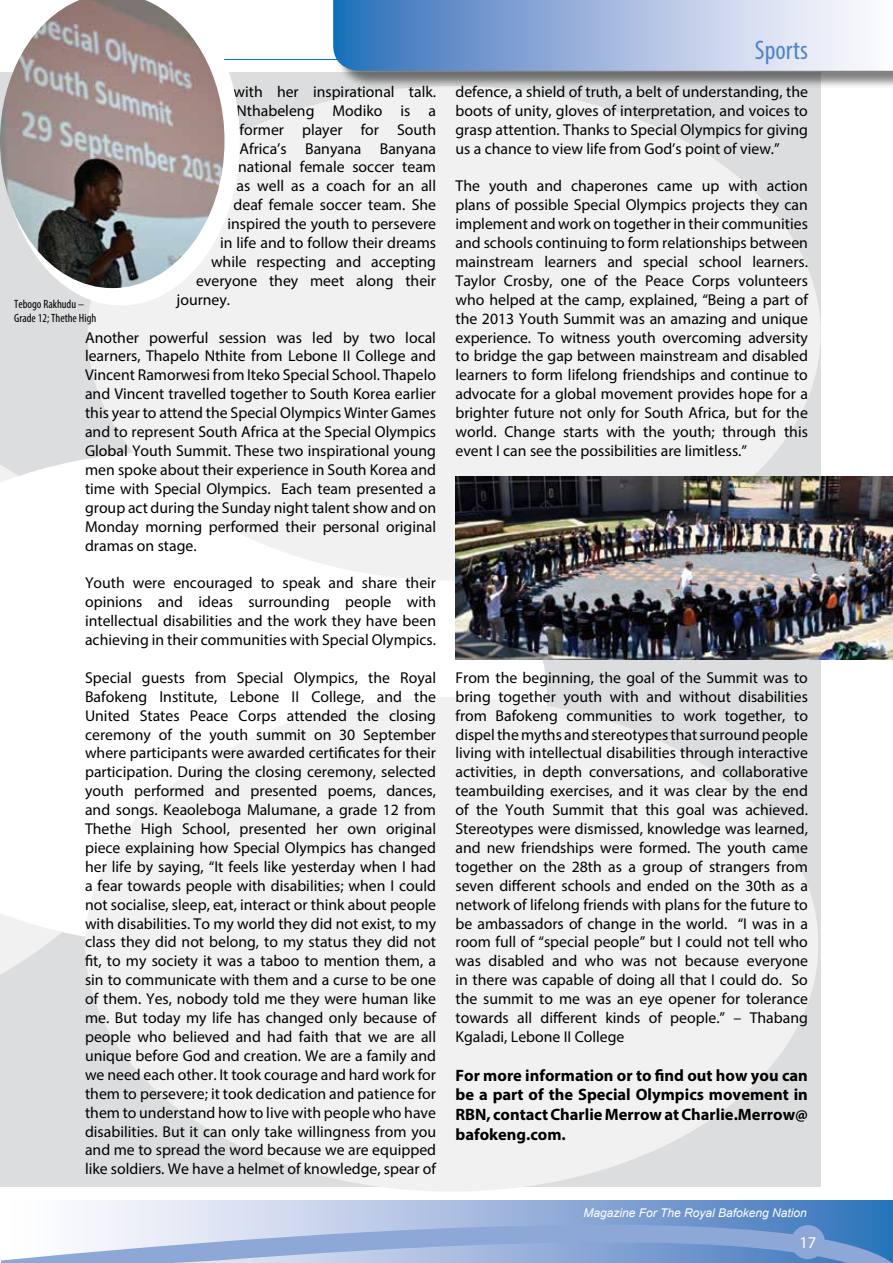
<style>
.page{position:relative;width:893px;height:1263px;background:#fff}
.page>*{position:absolute;margin:0;border:0;box-sizing:border-box;transform-origin:0 0}
.t1{font:condensed 27px "Myriad Pro";color:#5084c3}
.t2{font:700 16.5px/19.8px "Myriad Pro";color:#000;text-align:justify}
.t3{font:16.5px "Myriad Pro";color:#fff}
.t4{font:15.75px/18.9px "Myriad Pro";color:#000;text-align:justify}
.t5{font:italic 12px "Arial";color:#fff}
.t6{font:condensed 12px/14.4px "Myriad Pro";color:#000}
</style>
<div class="page">
<svg style="left:2px;top:1200px;width:891px;height:63px;background:#a1b9de"></svg>
<div style="left:791px;top:1225px;width:34px;height:34px;background:#8da8d7;border-radius:50%"></div>
<hr style="left:85px;top:59px;width:808px;height:1px;background:#0271b8">
<div style="left:0;top:72px;width:821px;height:1114px;background:#dcddde"></div>
<svg style="left:1px;top:386px;width:130px;height:666px"></svg>
<div style="left:0;top:451px;width:547px;height:494px;background:#fff"></div>
<div style="left:85px;top:697px;width:733px;height:494px;background:#f1f1f2;border-radius:50%"></div>
<div style="left:88px;top:86px;width:733px;height:494px;background:#f1f1f2;border-radius:50%"></div>
<div style="left:335px;top:0;width:558px;height:90px;background:#000;opacity:.5"></div>
<svg style="left:333px;top:0;width:560px;height:71px;background:#9fb9de"></svg>
<img style="left:0;top:922px;width:1px;height:278px">
<svg style="left:68px;top:72px;width:172px;height:233px"></svg>
<img style="left:0;top:0;width:225px;height:288px">
<img style="left:455px;top:477px;width:438px;height:182px">
<p class="t4" style="left:234px;top:82px;width:204px">with her inspirational talk.</p>
<p class="t4" style="left:237px;top:101px;width:201px">Nthabeleng Modiko is a</p>
<p class="t4" style="left:240px;top:120px;width:198px">former player for South</p>
<p class="t4" style="left:240px;top:139px;width:198px">Africa’s Banyana Banyana</p>
<p class="t4" style="left:238px;top:157px;width:200px">national female soccer team</p>
<p class="t4" style="left:237px;top:176px;width:201px">as well as a coach for an all</p>
<p class="t4" style="left:234px;top:195px;width:204px">deaf female soccer team. She</p>
<p class="t4" style="left:228px;top:214px;width:210px">inspired the youth to persevere</p>
<p class="t4" style="left:220px;top:233px;width:217px">in life and to follow their dreams</p>
<p class="t4" style="left:211px;top:252px;width:227px">while respecting and accepting</p>
<p class="t4" style="left:196px;top:271px;width:242px">everyone they meet along their</p>
<p class="t4" style="left:177px;top:290px;width:55px">journey.</p>
<p class="t4" style="left:85px;top:328px;width:353px">Another powerful session was led by two local learners, Thapelo Nthite from Lebone II College and Vincent Ramorwesi from Iteko Special School. Thapelo and Vincent travelled together to South Korea earlier this year to attend the Special Olympics Winter Games and to represent South Africa at the Special Olympics Global Youth Summit. These two inspirational young men spoke about their experience in South Korea and time with Special Olympics. Each team presented a group act during the Sunday night talent show and on Monday morning performed their personal original dramas on stage.</p>
<p class="t4" style="left:85px;top:573px;width:353px">Youth were encouraged to speak and share their opinions and ideas surrounding people with intellectual disabilities and the work they have been achieving in their communities with Special Olympics.</p>
<p class="t4" style="left:85px;top:668px;width:353px">Special guests from Special Olympics, the Royal Bafokeng Institute, Lebone II College, and the United States Peace Corps attended the closing ceremony of the youth summit on 30 September where participants were awarded certificates for their participation. During the closing ceremony, selected youth performed and presented poems, dances, and songs. Keaoleboga Malumane, a grade 12 from Thethe High School, presented her own original piece explaining how Special Olympics has changed her life by saying, “It feels like yesterday when I had a fear towards people with disabilities; when I could not socialise, sleep, eat, interact or think about people with disabilities. To my world they did not exist, to my class they did not belong, to my status they did not fit, to my society it was a taboo to mention them, a sin to communicate with them and a curse to be one of them. Yes, nobody told me they were human like me. But today my life has changed only because of people who believed and had faith that we are all unique before God and creation. We are a family and we need each other. It took courage and hard work for them to persevere; it took dedication and patience for them to understand how to live with people who have disabilities. But it can only take willingness from you and me to spread the word because we are equipped like soldiers. We have a helmet of knowledge, spear of</p>
<p class="t6" style="left:14px;top:296px;width:84px">Tebogo Rakhudu –<br>Grade 12; Thethe High</p>
<h1 class="t1" style="left:755px;top:34px;width:54px">Sports</h1>
<p class="t4" style="left:455px;top:82px;width:354px">defence, a shield of truth, a belt of understanding, the boots of unity, gloves of interpretation, and voices to grasp attention. Thanks to Special Olympics for giving us a chance to view life from God’s point of view.”</p>
<p class="t4" style="left:455px;top:176px;width:354px">The youth and chaperones came up with action plans of possible Special Olympics projects they can implement and work on together in their communities and schools continuing to form relationships between mainstream learners and special school learners.<br>Taylor Crosby, one of the Peace Corps volunteers who helped at the camp, explained, “Being a part of the 2013 Youth Summit was an amazing and unique experience. To witness youth overcoming adversity to bridge the gap between mainstream and disabled learners to form lifelong friendships and continue to advocate for a global movement provides hope for a brighter future not only for South Africa, but for the world. Change starts with the youth; through this event I can see the possibilities are limitless.”</p>
<p class="t4" style="left:455px;top:668px;width:354px">From the beginning, the goal of the Summit was to bring together youth with and without disabilities from Bafokeng communities to work together, to dispel the myths and stereotypes that surround people living with intellectual disabilities through interactive activities, in depth conversations, and collaborative teambuilding exercises, and it was clear by the end of the Youth Summit that this goal was achieved.<br>Stereotypes were dismissed, knowledge was learned, and new friendships were formed. The youth came together on the 28th as a group of strangers from seven different schools and ended on the 30th as a network of lifelong friends with plans for the future to be ambassadors of change in the world. “I was in a room full of “special people” but I could not tell who was disabled and who was not because everyone in there was capable of doing all that I could do. So the summit to me was an eye opener for tolerance towards all different kinds of people.” – Thabang Kgaladi, Lebone II College</p>
<p class="t2" style="left:455px;top:1065px;width:354px">For more information or to find out how you can be a part of the Special Olympics movement in RBN, contact Charlie Merrow at Charlie.Merrow@ bafokeng.com.</p>
<p class="t5" style="left:583px;top:1205px;width:225px">Magazine For The Royal Bafokeng Nation</p>
<p class="t3" style="left:799px;top:1232px;width:18px">17</p>
</div>
